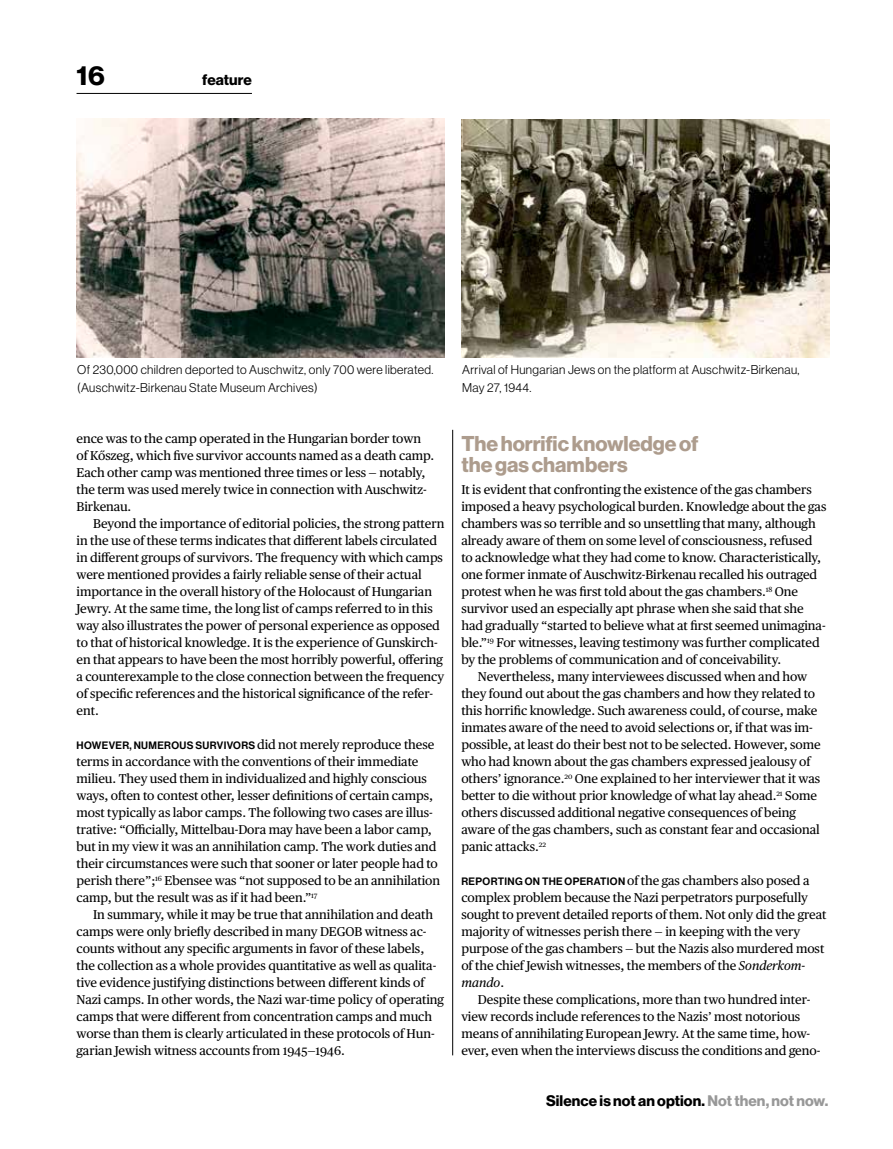
<style>
.page{position:relative;width:893px;height:1149px;background:#fff}
.page>*{position:absolute;margin:0;border:0;box-sizing:border-box;transform-origin:0 0}
.t1{font:27px "N Haas Grotesk DS Pro 75 Bd";color:#000}
.t2{font:21px/21px "N Haas Grotesk DS Pro 75 Bd";color:#ad9c8d}
.t3{font:15px "N Haas Grotesk DS Pro 75 Bd";letter-spacing:.01em;color:#000}
.t4{font:12.75px/17px "Publico Text";letter-spacing:-.005em;color:#000}
.t5{font:12.45px/17px "N Haas Grotesk DS Pro 45 Lt";letter-spacing:.025em;color:#000}
.t6{font:10.5px "N Haas Grotesk DS Pro 65 Md";color:#000}
.s1{font-family:"N Haas Grotesk DS Pro 65 Md";font-size:10.5px}
.s2{font-style:italic}
.s3{color:#989898}
</style>
<div class="page">
<hr style="left:77px;top:93px;width:175px;height:1px;background:#000">
<hr style="left:452px;top:429px;width:1px;height:625px;background:#000">
<img style="left:77px;top:118px;width:367px;height:239px">
<img style="left:461px;top:119px;width:368px;height:238px">
<h1 class="t1" style="left:77px;top:60px;width:30px">16</h1>
<p class="t3" style="left:202px;top:71px;width:51px">feature</p>
<p class="t5" style="left:77px;top:361px;width:358px">Of 230,000 children deported to Auschwitz, only 700 were liberated. (Auschwitz-Birkenau State Museum Archives)</p>
<p class="t5" style="left:462px;top:361px;width:339px">Arrival of Hungarian Jews on the platform at Auschwitz-Birkenau,<br>May 27, 1944.</p>
<p class="t4" style="left:77px;top:429px;width:359px">ence was to the camp operated in the Hungarian border town of Kőszeg, which five survivor accounts named as a death camp.<br>Each other camp was mentioned three times or less — notably, the term was used merely twice in connection with Auschwitz-Birkenau.</p>
<p class="t4" style="left:77px;top:514px;width:369px;text-indent:16px">Beyond the importance of editorial policies, the strong pattern in the use of these terms indicates that different labels circulated in different groups of survivors. The frequency with which camps were mentioned provides a fairly reliable sense of their actual importance in the overall history of the Holocaust of Hungarian Jewry. At the same time, the long list of camps referred to in this way also illustrates the power of personal experience as opposed to that of historical knowledge. It is the experience of Gunskirch&shy;en that appears to have been the most horribly powerful, offering a counterexample to the close connection between the frequency of specific references and the historical significance of the refer&shy;ent.</p>
<p class="t6" style="left:77px;top:739px;width:33px">HOWEVE</p>
<p class="t4" style="left:77px;top:735px;width:365px;text-indent:46px"><span class="s1">R, NUMEROUS SU RVIVORS</span> did not merely reproduce these terms in accordance with the conventions of their immediate milieu. They used them in individualized and highly conscious ways, often to contest other, lesser definitions of certain camps, most typically as labor camps. The following two cases are illus&shy;trative: “Officially, Mittelbau-Dora may have been a labor camp, but in my view it was an annihilation camp. The work duties and their circumstances were such that sooner or later people had to perish there”;<sup>16</sup> Ebensee was “not supposed to be an annihilation camp, but the result was as if it had been.”<sup>17</sup></p>
<p class="t4" style="left:77px;top:905px;width:369px;text-indent:16px">In summary, while it may be true that annihilation and death camps were only briefly described in many DEGOB witness ac&shy;counts without any specific arguments in favor of these labels, the collection as a whole provides quantitative as well as qualita&shy;tive evidence justifying distinctions between different kinds of Nazi camps. In other words, the Nazi war-time policy of operating camps that were different from concentration camps and much worse than them is clearly articulated in these protocols of Hun&shy;garian Jewish witness accounts from 1945—1946.</p>
<h2 class="t2" style="left:461px;top:433px;width:239px">The horrific knowledge of the gas chambers</h2>
<p class="t4" style="left:461px;top:480px;width:352px">It is evident that confronting the existence of the gas chambers</p>
<p class="t4" style="left:461px;top:497px;width:367px">imposed a heavy psychological burden. Knowledge about the gas</p>
<p class="t4" style="left:461px;top:514px;width:356px">chambers was so terrible and so unsettling that many, although</p>
<p class="t4" style="left:461px;top:531px;width:352px">already aware of them on some level of consciousness, refused</p>
<p class="t4" style="left:461px;top:548px;width:361px">to acknowledge what they had come to know. Characteristically,</p>
<p class="t4" style="left:461px;top:565px;width:357px">one former inmate of Auschwitz-Birkenau recalled his outraged</p>
<p class="t4" style="left:461px;top:582px;width:338px">protest when he was first told about the gas chambers.<sup>18</sup> One</p>
<p class="t4" style="left:461px;top:599px;width:344px">survivor used an especially apt phrase when she said that she</p>
<p class="t4" style="left:461px;top:616px;width:366px">had gradually “started to believe what at first seemed unimagina-</p>
<p class="t4" style="left:461px;top:633px;width:360px">ble.”<sup>19</sup> For witnesses, leaving testimony was further complicated</p>
<p class="t4" style="left:461px;top:650px;width:321px">by the problems of communication and of conceivability.</p>
<p class="t4" style="left:478px;top:667px;width:331px">Nevertheless, many interviewees discussed when and how</p>
<p class="t4" style="left:461px;top:684px;width:355px">they found out about the gas chambers and how they related to</p>
<p class="t4" style="left:461px;top:701px;width:357px">this horrific knowledge. Such awareness could, of course, make</p>
<p class="t4" style="left:461px;top:718px;width:353px">inmates aware of the need to avoid selections or, if that was im-</p>
<p class="t4" style="left:461px;top:735px;width:361px">possible, at least do their best not to be selected. However, some</p>
<p class="t4" style="left:461px;top:752px;width:351px">who had known about the gas chambers expressed jealousy of</p>
<p class="t4" style="left:461px;top:769px;width:360px">others’ ignorance.<sup>20</sup> One explained to her interviewer that it was</p>
<p class="t4" style="left:461px;top:786px;width:357px">better to die without prior knowledge of what lay ahead.<sup>21</sup> Some</p>
<p class="t4" style="left:461px;top:803px;width:336px">others discussed additional negative consequences of being</p>
<p class="t4" style="left:461px;top:820px;width:360px">aware of the gas chambers, such as constant fear and occasional</p>
<p class="t4" style="left:461px;top:837px;width:86px">panic attacks.<sup>22</sup></p>
<p class="t4" style="left:461px;top:871px;width:367px"><span class="s1">RE PORTING ON THE OPERATION</span> of the gas chambers also posed a complex problem because the Nazi perpetrators purposefully sought to prevent detailed reports of them. Not only did the great majority of witnesses perish there — in keeping with the very purpose of the gas chambers — but the Nazis also murdered most of the chief Jewish witnesses, the members of the <span class="s2">Sonderkom&shy;mando</span>.</p>
<p class="t4" style="left:461px;top:990px;width:360px;text-indent:16px">Despite these complications, more than two hundred inter&shy;view records include references to the Nazis’ most notorious means of annihilating European Jewry. At the same time, how&shy;ever, even when the interviews discuss the conditions and geno-</p>
<p class="t3" style="left:546px;top:1091px;width:284px">Silence is not an option. <span class="s3">Not then, not now.</span></p>
</div>
